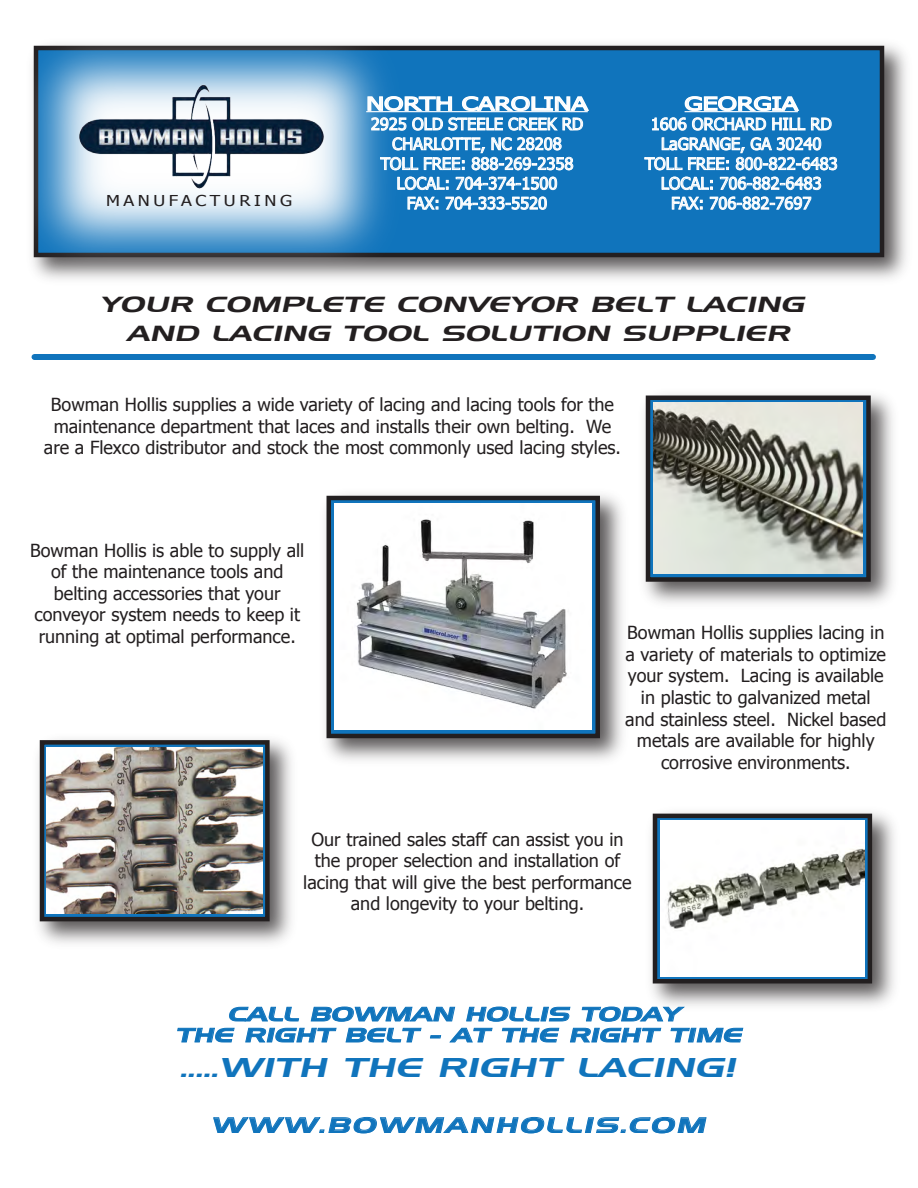
<style>
.page{position:relative;width:918px;height:1188px;background:#fff}
.page>*{position:absolute;margin:0;border:0;box-sizing:border-box;transform-origin:0 0}
.t1{font:italic 27px "Hanzel Extended";color:#1074bc}
.t2{font:italic 21.75px/29px "Hanzel Extended";color:#231f20;text-align:center}
.t3{font:italic 21px "Hanzel Extended";letter-spacing:.1em;color:#1074bc}
.t4{font:italic 19.5px/21px "Hanzel Extended";color:#1074bc;text-align:center}
.t5{font:18px/21.6px "Tahoma";color:#231f20;text-align:center}
.t6{font:18px "Tahoma";color:#fff;scale:1.5 1}
.t7{font:16.5px/19.8px "Tahoma";color:#fff;text-align:center}
.t8{font:15px "Tahoma";letter-spacing:.2em;color:#231f20;scale:1.2 1}
</style>
<div class="page">
<img style="left:38px;top:739px;width:254px;height:205px">
<svg style="left:40px;top:740px;width:230px;height:181px;background:#29455c"></svg>
<img style="left:651px;top:812px;width:244px;height:195px">
<svg style="left:653px;top:814px;width:219px;height:170px;background:#344f65"></svg>
<img style="left:325px;top:494px;width:298px;height:267px">
<div style="left:327px;top:496px;width:273px;height:242px;background:#1074bc;border:4px solid #231f20"></div>
<img style="left:407px;top:44px;width:500px;height:236px">
<div style="left:34px;top:46px;width:850px;height:211px;background:#1074bc;border:4px solid #231f20"></div>
<img style="left:32px;top:44px;width:375px;height:236px">
<img style="left:644px;top:394px;width:249px;height:210px">
<svg style="left:646px;top:396px;width:225px;height:186px;background:#284962"></svg>
<img style="left:653px;top:403px;width:209px;height:171px">
<div style="left:34px;top:354px;width:839px;height:6px;background:#1074bc"></div>
<img style="left:47px;top:747px;width:215px;height:167px">
<img style="left:334px;top:503px;width:258px;height:227px">
<img style="left:660px;top:821px;width:204px;height:155px">
<svg style="left:213px;top:1117px;width:494px;height:17px"></svg>
<hr style="left:366px;top:111px;width:222px;height:1px;background:#fff">
<svg style="left:367px;top:94px;width:222px;height:96px"></svg>
<svg style="left:407px;top:196px;width:31px;height:14px"></svg>
<svg style="left:445px;top:196px;width:102px;height:14px"></svg>
<svg style="left:644px;top:96px;width:194px;height:114px"></svg>
<svg style="left:229px;top:1007px;width:70px;height:15px"></svg>
<svg style="left:311px;top:1007px;width:144px;height:15px"></svg>
<svg style="left:466px;top:1007px;width:104px;height:15px"></svg>
<svg style="left:582px;top:1007px;width:103px;height:15px"></svg>
<svg style="left:177px;top:1028px;width:58px;height:14px"></svg>
<svg style="left:245px;top:1028px;width:91px;height:14px"></svg>
<svg style="left:346px;top:1028px;width:75px;height:14px"></svg>
<svg style="left:430px;top:1035px;width:11px;height:3px"></svg>
<svg style="left:450px;top:1028px;width:42px;height:15px"></svg>
<svg style="left:502px;top:1028px;width:57px;height:14px"></svg>
<svg style="left:570px;top:1028px;width:91px;height:14px"></svg>
<svg style="left:671px;top:1028px;width:72px;height:14px"></svg>
<img style="left:76px;top:82px;width:250px;height:126px">
<p class="t8" style="left:106px;top:190px;width:157px">MANUFACTURING</p>
<p class="t6" style="left:366px;top:92px;width:149px">NORTH CAROLINA</p>
<p class="t7" style="left:371px;top:114px;width:214px">2925 OLD STEELE CREEK RD<br>CHARLOTTE, NC 28208<br>TOLL FREE: 888-269-2358<br>LOCAL: 704-374-1500<br>FAX: 704-333-5520</p>
<p class="t6" style="left:685px;top:92px;width:77px">GEORGIA</p>
<p class="t7" style="left:645px;top:114px;width:194px">1606 ORCHARD HILL RD<br>LaGRANGE, GA 30240<br>TOLL FREE: 800-822-6483<br>LOCAL: 706-882-6483<br>FAX: 706-882-7697</p>
<p class="t2" style="left:100px;top:290px;width:705px">YOUR COMPLETE CONVEYOR BELT LACING<br>AND LACING TOOL SOLUTION SUPPLIER</p>
<p class="t5" style="left:44px;top:393px;width:579px">Bowman Hollis supplies a wide variety of lacing and lacing tools for the maintenance department that laces and installs their own belting. We are a Flexco distributor and stock the most commonly used lacing styles.</p>
<p class="t5" style="left:30px;top:539px;width:276px">Bowman Hollis is able to supply all of the maintenance tools and belting accessories that your conveyor system needs to keep it running at optimal performance.</p>
<p class="t5" style="left:625px;top:621px;width:263px">Bowman Hollis supplies lacing in a variety of materials to optimize your system. Lacing is available in plastic to galvanized metal and stainless steel. Nickel based metals are available for highly corrosive environments.</p>
<p class="t5" style="left:303px;top:828px;width:330px">Our trained sales staff can assist you in the proper selection and installation of lacing that will give the best performance and longevity to your belting.</p>
<p class="t4" style="left:175px;top:1004px;width:568px">CALL BOWMAN HOLLIS TODAY<br>THE RIGHT BELT - AT THE RIGHT TIME</p>
<h1 class="t1" style="left:180px;top:1052px;width:558px">.....WITH THE RIGHT LACING!</h1>
<p class="t3" style="left:211px;top:1113px;width:496px">WWW.BOWMANHOLLIS.COM</p>
</div>
